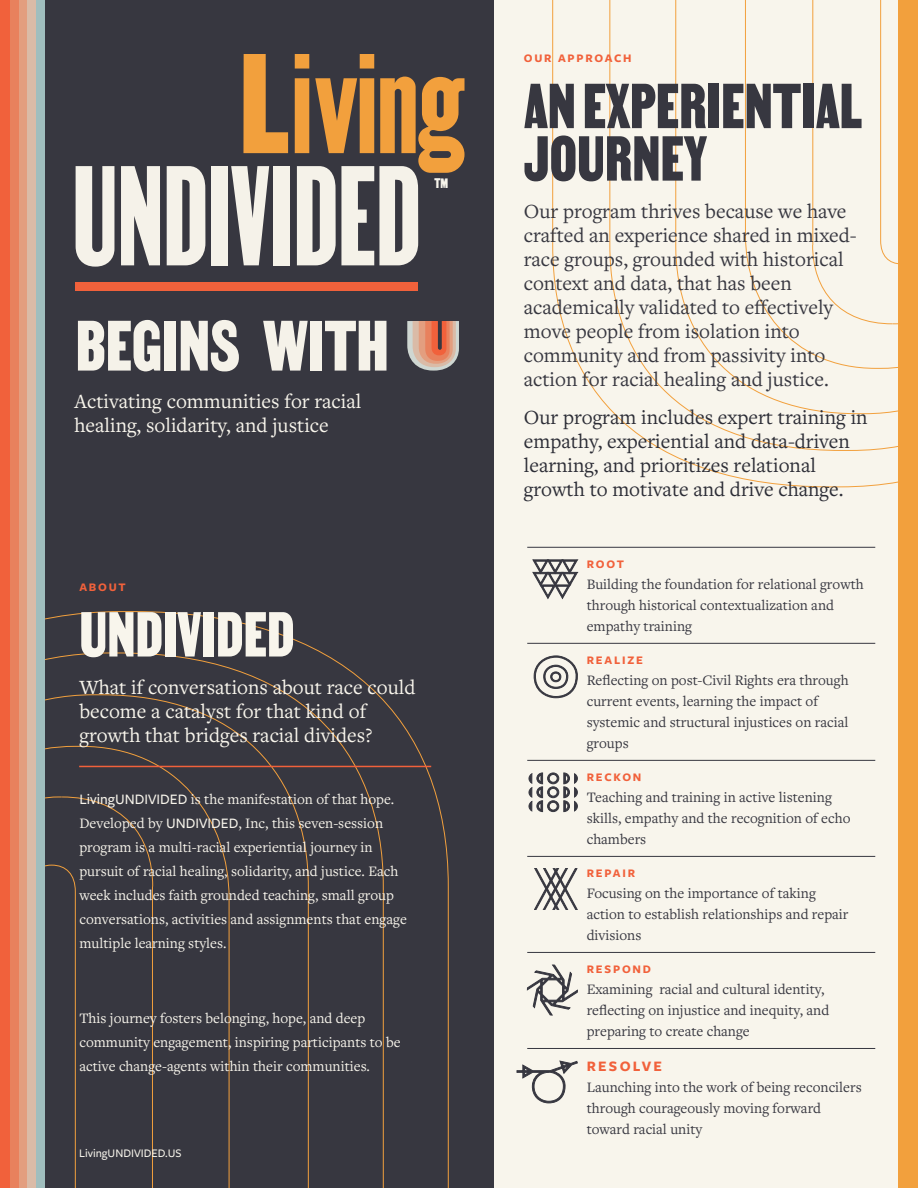
<style>
.page{position:relative;width:918px;height:1188px;background:#373740}
.page>*{position:absolute;margin:0;border:0;box-sizing:border-box;transform-origin:0 0}
.t1{font:85.8px "MARTIN";color:#f5f2e9}
.t2{font:76.5px "MARTIN";color:#373740}
.t3{font:76.5px "MARTIN";color:#f8f5ec}
.t4{font:21px/24px "Freight Text Pro";color:#373740}
.t5{font:21px/24px "Freight Text Pro";color:#f8f5ec}
.t6{font:21px/24px "Freight Text Pro";color:#2c2d36}
.t7{font:16.5px "MARTIN";color:#f8f5ec}
.t8{font:15px/21px "Freight Text Pro";color:#373740}
.t9{font:15px/24px "Freight Text Pro";color:#f8f5ec}
.t10{font:700 15px "Freight Sans Pro";letter-spacing:.15em;color:#f1613b}
.t11{font:700 12px "Freight Sans Pro";letter-spacing:.15em;color:#f1613b}
.t12{font:500 12px "Freight Sans Pro";color:#f8f5ec}
.s1{font-family:"Freight Sans Pro";font-weight:500}
</style>
<div class="page">
<div style="left:494px;top:0;width:405px;height:1188px;background:#f8f5ec"></div>
<svg style="left:552px;top:0;width:347px;height:487px"></svg>
<svg style="left:45px;top:611px;width:404px;height:577px"></svg>
<hr style="left:79px;top:766px;width:352px;height:1px;background:#f1613b">
<svg style="left:532px;top:559px;width:46px;height:40px"></svg>
<svg style="left:534px;top:656px;width:44px;height:42px"></svg>
<svg style="left:529px;top:773px;width:49px;height:39px"></svg>
<svg style="left:535px;top:869px;width:43px;height:40px"></svg>
<svg style="left:527px;top:965px;width:51px;height:50px"></svg>
<svg style="left:517px;top:1061px;width:61px;height:42px"></svg>
<hr style="left:527px;top:547px;width:348px;height:1px;background:#373740">
<hr style="left:527px;top:643px;width:348px;height:1px;background:#373740">
<hr style="left:527px;top:760px;width:348px;height:1px;background:#373740">
<hr style="left:527px;top:856px;width:348px;height:1px;background:#373740">
<hr style="left:527px;top:952px;width:348px;height:1px;background:#373740">
<hr style="left:527px;top:1048px;width:348px;height:1px;background:#373740">
<div style="left:0;top:0;width:10px;height:1188px;background:#f1613b"></div>
<div style="left:899px;top:0;width:19px;height:1188px;background:#f2a03d"></div>
<div style="left:10px;top:0;width:9px;height:1188px;background:#e8815d"></div>
<div style="left:19px;top:0;width:8px;height:1188px;background:#e39e7f"></div>
<div style="left:27px;top:0;width:9px;height:1188px;background:#dabba7"></div>
<div style="left:36px;top:0;width:9px;height:1188px;background:#a0bebe"></div>
<svg style="left:407px;top:321px;width:52px;height:50px;background:#c6917d"></svg>
<svg style="left:76px;top:166px;width:38px;height:101px"></svg>
<svg style="left:121px;top:166px;width:39px;height:99px;background:#d6d3cd"></svg>
<svg style="left:167px;top:166px;width:39px;height:99px;background:#d0cec8"></svg>
<div style="left:211px;top:166px;width:17px;height:99px;background:#f5f2e9"></div>
<svg style="left:231px;top:166px;width:38px;height:99px"></svg>
<div style="left:273px;top:166px;width:17px;height:99px;background:#f5f2e9"></div>
<div style="left:76px;top:282px;width:342px;height:9px;background:#f1613b"></div>
<svg style="left:243px;top:54px;width:45px;height:99px"></svg>
<svg style="left:295px;top:54px;width:170px;height:211px"></svg>
<p class="t7" style="left:434px;top:174px;width:15px">TM</p>
<h1 class="t1" style="left:76px;top:291px;width:315px">BEGINS WITH</h1>
<h3 class="t5" style="left:75px;top:392px;width:288px">Activating communities for racial healing, solidarity, and justice</h3>
<p class="t11" style="left:79px;top:579px;width:48px">ABOUT</p>
<h2 class="t3" style="left:79px;top:585px;width:217px">UNDIVIDED</h2>
<h3 class="t5" style="left:79px;top:677px;width:338px">What if conversations about race could become a catalyst for that kind of growth that bridges racial divides?</h3>
<p class="t9" style="left:79px;top:788px;width:329px"><span class="s1">LivingUNDIVIDED</span> is the manifestation of that hope.<br>Developed by <span class="s1">UNDIVIDED</span>, Inc, this seven-session program is a multi-racial experiential journey in pursuit of racial healing, solidarity, and justice. Each week includes faith grounded teaching, small group conversations, activities and assignments that engage multiple learning styles.</p>
<p class="t9" style="left:79px;top:1007px;width:323px">This journey fosters belonging, hope, and deep community engagement, inspiring participants to be active change-agents within their communities.</p>
<p class="t12" style="left:79px;top:1149px;width:104px">LivingUNDIVIDED.US</p>
<p class="t11" style="left:524px;top:51px;width:109px">OUR APPROACH</p>
<h2 class="t2" style="left:524px;top:57px;width:340px">AN EXPERIENTIAL</h2>
<h2 class="t2" style="left:524px;top:109px;width:185px">JOURNEY</h2>
<p class="t4" style="left:524px;top:202px;width:334px">Our program thrives because we have crafted an experience shared in mixed&shy;race groups, grounded with historical context and data, that has been academically validated to effectively move people from isolation into community and from passivity into action for racial healing and justice.</p>
<h3 class="t6" style="left:524px;top:407px;width:345px">Our program includes expert training in empathy, experiential and data-driven learning, and prioritizes relational growth to motivate and drive change.</h3>
<p class="t11" style="left:587px;top:557px;width:39px">ROOT</p>
<p class="t8" style="left:587px;top:575px;width:279px">Building the foundation for relational growth through historical contextualization and empathy training</p>
<p class="t11" style="left:587px;top:653px;width:58px">REALIZE</p>
<p class="t8" style="left:587px;top:671px;width:263px">Reflecting on post-Civil Rights era through current events, learning the impact of systemic and structural injustices on racial groups</p>
<p class="t11" style="left:587px;top:770px;width:56px">RECKON</p>
<p class="t8" style="left:587px;top:788px;width:265px">Teaching and training in active listening skills, empathy and the recognition of echo chambers</p>
<p class="t11" style="left:587px;top:866px;width:50px">REPAIR</p>
<p class="t8" style="left:587px;top:884px;width:263px">Focusing on the importance of taking action to establish relationships and repair divisions</p>
<p class="t11" style="left:587px;top:962px;width:66px">RESPOND</p>
<p class="t8" style="left:587px;top:980px;width:244px">Examining racial and cultural identity, reflecting on injustice and inequity, and preparing to create change</p>
<p class="t10" style="left:587px;top:1057px;width:77px">RESOLVE</p>
<p class="t8" style="left:587px;top:1078px;width:277px">Launching into the work of being reconcilers through courageously moving forward toward racial unity</p>
</div>
